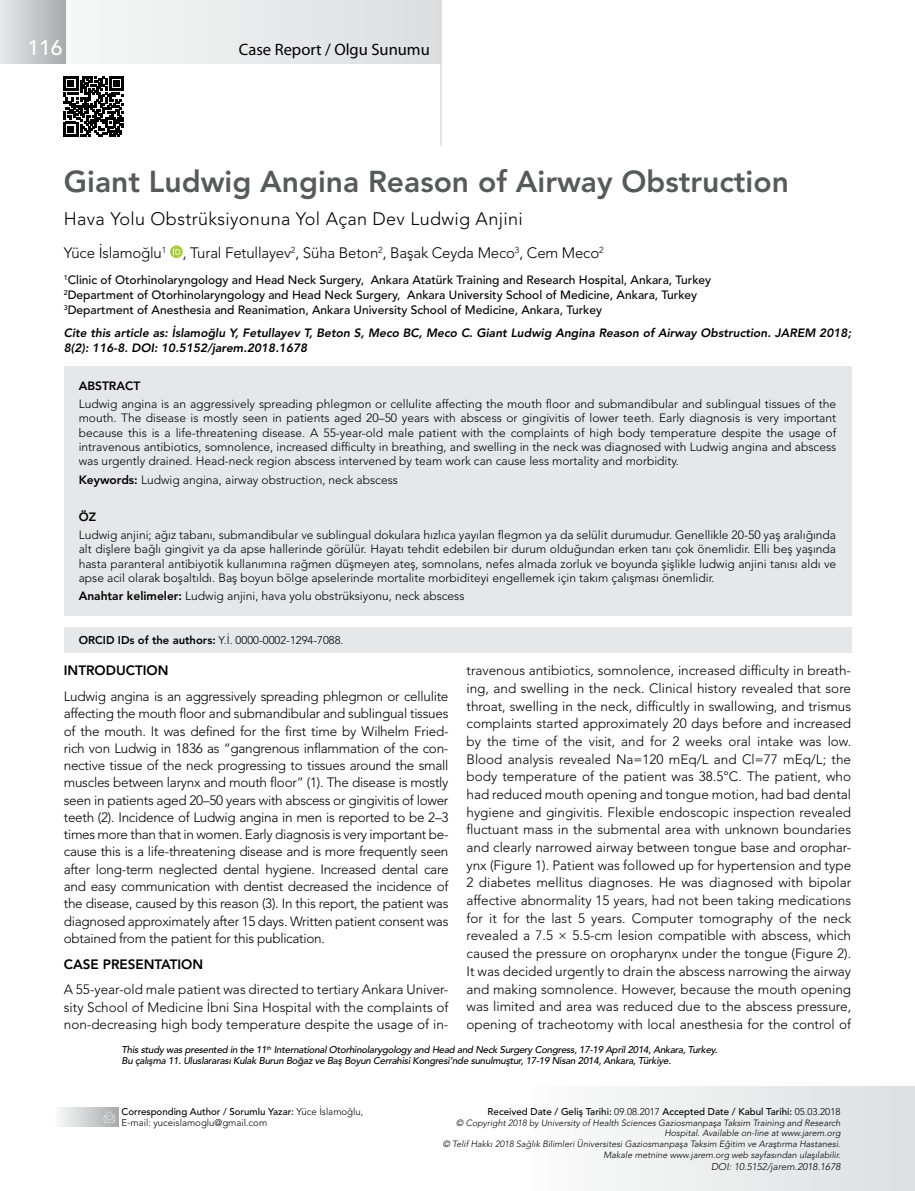
<style>
.page{position:relative;width:915px;height:1191px;background:#fff}
.page>*{position:absolute;margin:0;border:0;box-sizing:border-box;transform-origin:0 0}
.t1{font:800 30px "Avenir LT Std";color:#58595b}
.t2{font:500 21px "Avenir LT Std";color:#fff}
.t3{font:300 18px "Avenir LT Std";letter-spacing:.02em;color:#000}
.t4{font:16.5px "Myriad Pro";color:#000}
.t5{font:300 15px "Avenir LT Std";letter-spacing:-.01em;color:#000}
.t6{font:300 13.5px/17.7px "Avenir LT Std";color:#000;text-align:justify}
.t7{font:800 13.5px "Avenir LT Std";color:#000}
.t8{font:300 12px/14.2px "Avenir LT Std";color:#000;text-align:justify}
.t9{font:500 12px/15px "Avenir LT Std";color:#000}
.t10{font:italic 800 12px/15px "Avenir LT Std";color:#000}
.t11{font:800 12px "Avenir LT Std";color:#000}
.t12{font:300 11.25px "Avenir LT Std";color:#000}
.t13{font:italic 500 9.75px/11.4px "Avenir LT Std";letter-spacing:-.025em;color:#000}
.t14{font:300 9.75px/11.4px "Avenir LT Std";color:#000}
.t15{font:500 9.75px "Avenir LT Std";color:#000}
.t16{font:italic 300 9.75px "Avenir LT Std";color:#000}
.t17{font:italic 300 9px/10.8px "Avenir LT Std";color:#000;text-align:right}
.s1{font-weight:800}
.s2{font-weight:500}
.s3{font-weight:300}
</style>
<div class="page">
<svg style="left:170px;top:245px;width:13px;height:13px"></svg>
<svg style="left:173px;top:248px;width:7px;height:7px"></svg>
<div style="left:3px;top:0;width:438px;height:64px;background:linear-gradient(to bottom,#e9eaeb,#e9eaeb)"></div>
<div style="left:0;top:0;width:65px;height:64px;background:linear-gradient(to right,#e7e8e9,#a9abae)"></div>
<hr style="left:440px;top:44px;width:1px;height:102px;background:#dcddde">
<svg style="left:64px;top:76px;width:60px;height:60px"></svg>
<div style="left:521px;top:1086px;width:393px;height:105px;background:linear-gradient(to right,#fdfdfd,#dddee0)"></div>
<div style="left:54px;top:1107px;width:64px;height:19px;background:linear-gradient(to right,#fcfcfc,#aaacaf)"></div>
<svg style="left:104px;top:1111px;width:11px;height:11px"></svg>
<div style="left:64px;top:366px;width:786px;height:249px;background:#e6e7e8"></div>
<div style="left:64px;top:627px;width:786px;height:26px;background:#e6e7e8"></div>
<h2 class="t2" style="left:27px;top:35px;width:37px">116</h2>
<p class="t4" style="left:239px;top:40px;width:192px">Case Report / Olgu Sunumu</p>
<h1 class="t1" style="left:64px;top:164px;width:726px">Giant Ludwig Angina Reason of Airway Obstruction</h1>
<h3 class="t3" style="left:64px;top:208px;width:460px">Hava Yolu Obstrüksiyonuna Yol Açan Dev Ludwig Anjini</h3>
<p class="t5" style="left:64px;top:244px;width:541px">Yüce İslamoğlu<sup>1</sup> , Tural Fetullayev<sup>2</sup>, Süha Beton<sup>2</sup>, Başak Ceyda Meco<sup>3</sup>, Cem Meco<sup>2</sup></p>
<p class="t9" style="left:64px;top:272px;width:648px"><sup>1</sup>Clinic of Otorhinolaryngology and Head Neck Surgery, Ankara Atatürk Training and Research Hospital, Ankara, Turkey<br><sup>2</sup>Department of Otorhinolaryngology and Head Neck Surgery, Ankara University School of Medicine, Ankara, Turkey<br><sup>3</sup>Department of Anesthesia and Reanimation, Ankara University School of Medicine, Ankara, Turkey</p>
<p class="t10" style="left:64px;top:325px;width:788px">Cite this article as: İslamoğlu Y, Fetullayev T, Beton S, Meco BC, Meco C. Giant Ludwig Angina Reason of Airway Obstruction. JAREM 2018;<br>8(2): 116-8. DOI: 10.5152/jarem.2018.1678</p>
<p class="t11" style="left:79px;top:378px;width:63px">ABSTRACT</p>
<p class="t8" style="left:79px;top:397px;width:758px">Ludwig angina is an aggressively spreading phlegmon or cellulite affecting the mouth floor and submandibular and sublingual tissues of the mouth. The disease is mostly seen in patients aged 20–50 years with abscess or gingivitis of lower teeth. Early diagnosis is very important because this is a life-threatening disease. A 55-year-old male patient with the complaints of high body temperature despite the usage of intravenous antibiotics, somnolence, increased difficulty in breathing, and swelling in the neck was diagnosed with Ludwig angina and abscess was urgently drained. Head-neck region abscess intervened by team work can cause less mortality and morbidity.</p>
<p class="t8" style="left:79px;top:472px;width:320px"><span class="s1">Keywords:</span> Ludwig angina, airway obstruction, neck abscess</p>
<p class="t11" style="left:79px;top:509px;width:19px">ÖZ</p>
<p class="t8" style="left:79px;top:528px;width:758px">Ludwig anjini; ağız tabanı, submandibular ve sublingual dokulara hızlıca yayılan flegmon ya da selülit durumudur. Genellikle 20-50 yaş aralığında alt dişlere bağlı gingivit ya da apse hallerinde görülür. Hayatı tehdit edebilen bir durum olduğundan erken tanı çok önemlidir. Elli beş yaşında hasta paranteral antibiyotik kullanımına rağmen düşmeyen ateş, somnolans, nefes almada zorluk ve boyunda şişlikle ludwig anjini tanısı aldı ve apse acil olarak boşaltıldı. Baş boyun bölge apselerinde mortalite morbiditeyi engellemek için takım çalışması önemlidir.</p>
<p class="t8" style="left:79px;top:589px;width:387px"><span class="s1">Anahtar kelimeler:</span> Ludwig anjini, hava yolu obstrüksiyonu, neck abscess</p>
<p class="t12" style="left:79px;top:634px;width:266px"><span class="s1">ORCID IDs of the authors:</span> Y.İ. 0000-0002-1294-7088.</p>
<p class="t7" style="left:64px;top:662px;width:106px">INTRODUCTION</p>
<p class="t6" style="left:64px;top:687px;width:386px;line-height:17.2px">Ludwig angina is an aggressively spreading phlegmon or cellulite affecting the mouth floor and submandibular and sublingual tissues of the mouth. It was defined for the first time by Wilhelm Fried&shy;rich von Ludwig in 1836 as “gangrenous inflammation of the con&shy;nective tissue of the neck progressing to tissues around the small muscles between larynx and mouth floor” (1). The disease is mostly seen in patients aged 20–50 years with abscess or gingivitis of lower teeth (2). Incidence of Ludwig angina in men is reported to be 2–3 times more than that in women. Early diagnosis is very important be&shy;cause this is a life-threatening disease and is more frequently seen after long-term neglected dental hygiene. Increased dental care and easy communication with dentist decreased the incidence of the disease, caused by this reason (3). In this report, the patient was diagnosed approximately after 15 days. Written patient consent was obtained from the patient for this publication.</p>
<p class="t7" style="left:64px;top:955px;width:141px">CASE PRESENTATION</p>
<p class="t6" style="left:64px;top:981px;width:386px;line-height:17.2px">A 55-year-old male patient was directed to tertiary Ankara Univer&shy;sity School of Medicine İbni Sina Hospital with the complaints of non-decreasing high body temperature despite the usage of in-</p>
<p class="t6" style="left:466px;top:662px;width:386px">travenous antibiotics, somnolence, increased difficulty in breath&shy;ing, and swelling in the neck. Clinical history revealed that sore throat, swelling in the neck, difficultly in swallowing, and trismus complaints started approximately 20 days before and increased by the time of the visit, and for 2 weeks oral intake was low.<br>Blood analysis revealed Na=120 mEq/L and Cl=77 mEq/L; the body temperature of the patient was 38.5°C. The patient, who had reduced mouth opening and tongue motion, had bad dental hygiene and gingivitis. Flexible endoscopic inspection revealed fluctuant mass in the submental area with unknown boundaries and clearly narrowed airway between tongue base and orophar&shy;ynx (Figure 1). Patient was followed up for hypertension and type 2 diabetes mellitus diagnoses. He was diagnosed with bipolar affective abnormality 15 years, had not been taking medications for it for the last 5 years. Computer tomography of the neck revealed a 7.5 × 5.5-cm lesion compatible with abscess, which caused the pressure on oropharynx under the tongue (Figure 2).<br>It was decided urgently to drain the abscess narrowing the airway and making somnolence. However, because the mouth opening was limited and area was reduced due to the abscess pressure, opening of tracheotomy with local anesthesia for the control of</p>
<p class="t13" style="left:121px;top:1043px;width:597px">This study was presented in the 11<sup>th</sup> International Otorhinolarygology and Head and Neck Surgery Congress, 17-19 April 2014, Ankara, Turkey.<br>Bu çalışma 11. Uluslararası Kulak Burun Boğaz ve Baş Boyun Cerrahisi Kongresi’nde sunulmuştur, 17-19 Nisan 2014, Ankara, Türkiye.</p>
<p class="t14" style="left:121px;top:1105px;width:243px"><span class="s2">Corresponding Author / Sorumlu Yazar:</span> Yüce İslamoğlu,<br>E-mail: yuceislamoglu@gmail.com</p>
<p class="t15" style="left:487px;top:1105px;width:354px">Received Date / Geliş Tarihi: <span class="s3">09.08.2017</span> Accepted Date / Kabul Tarihi: <span class="s3">05.03.2018</span></p>
<p class="t17" style="left:442px;top:1117px;width:399px">© Copyright 2018 by University of Health Sciences Gaziosmanpaşa Taksim Training and Research Hospital. Available on-line at www.jarem.org<br>© Telif Hakkı 2018 Sağlık Bilimleri Üniversitesi Gaziosmanpaşa Taksim Eğitim ve Araştırma Hastanesi.<br>Makale metnine www.jarem.org web sayfasından ulaşılabilir.</p>
<p class="t16" style="left:710px;top:1160px;width:131px">DOI: 10.5152/jarem.2018.1678</p>
</div>
